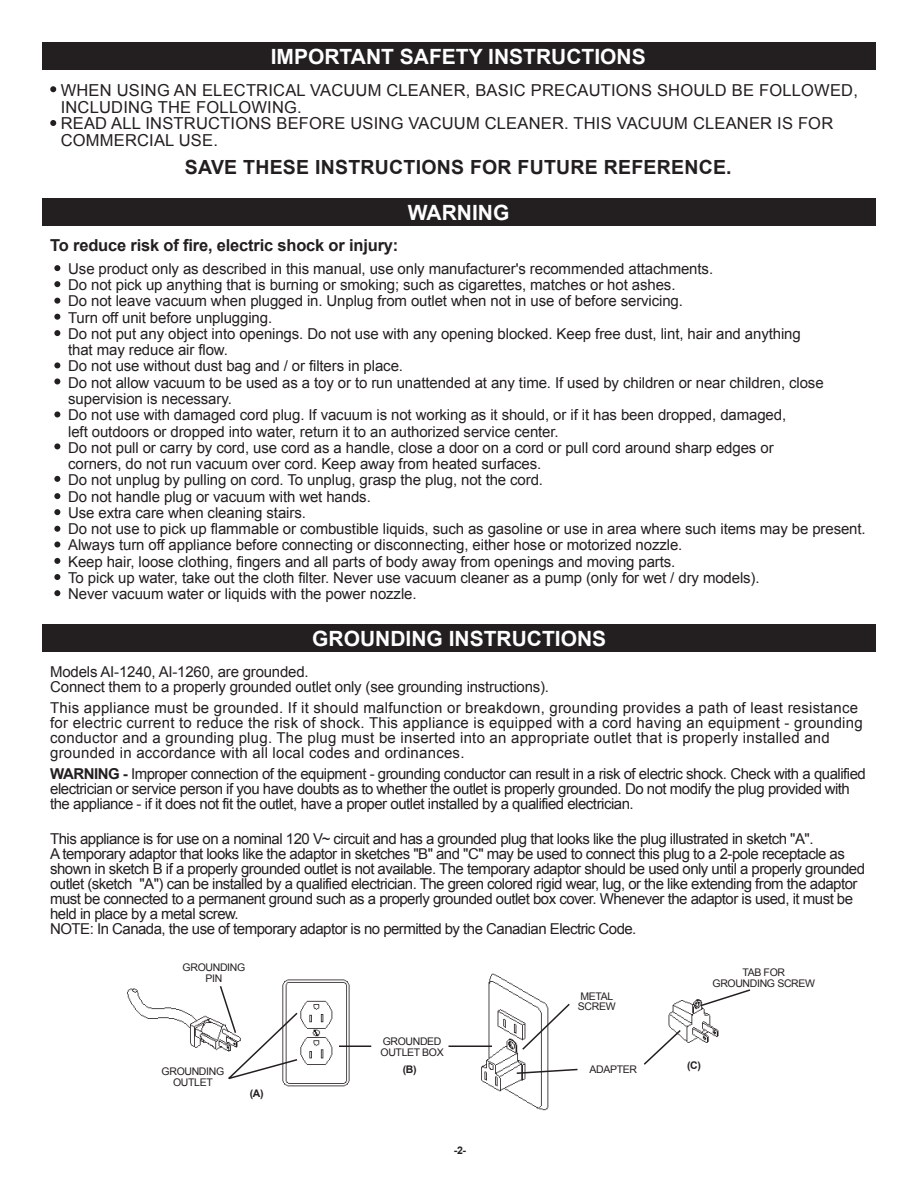
<style>
.page{position:relative;width:918px;height:1188px;background:#fff}
.page>*{position:absolute;margin:0;border:0;box-sizing:border-box;transform-origin:0 0}
.t1{font:700 21px "Arial";color:#fff}
.t2{font:700 19.5px "Arial";letter-spacing:.015em;color:#231f20}
.t3{font:16.5px/16.5px "Arial";letter-spacing:.015em;color:#231f20}
.t4{font:700 16.5px "Arial";letter-spacing:-.01em;color:#231f20}
.t5{font:15px/16.2px "Arial";letter-spacing:-.01em;color:#231f20}
.t6{font:15px/15px "Arial";letter-spacing:-.035em;color:#231f20}
.t7{font:15px/15px "Arial";letter-spacing:.015em;color:#231f20}
.t8{font:10.5px/10.5px "Arial";letter-spacing:-.03em;color:#231f20;text-align:center}
.t9{font:700 10.5px "Arial";color:#231f20}
.s1{font-weight:700}
</style>
<div class="page">
<div style="left:43px;top:43px;width:833px;height:27px;background:#231f20"></div>
<div style="left:43px;top:199px;width:833px;height:27px;background:#231f20"></div>
<svg style="left:54px;top:265px;width:6px;height:6px"></svg>
<svg style="left:54px;top:281px;width:6px;height:6px"></svg>
<svg style="left:54px;top:298px;width:6px;height:6px"></svg>
<svg style="left:54px;top:314px;width:6px;height:6px"></svg>
<svg style="left:54px;top:330px;width:6px;height:6px"></svg>
<svg style="left:54px;top:362px;width:6px;height:6px"></svg>
<svg style="left:54px;top:378px;width:6px;height:6px"></svg>
<svg style="left:54px;top:411px;width:6px;height:6px"></svg>
<svg style="left:54px;top:443px;width:6px;height:6px"></svg>
<svg style="left:54px;top:476px;width:6px;height:6px"></svg>
<svg style="left:54px;top:493px;width:6px;height:6px"></svg>
<svg style="left:54px;top:509px;width:6px;height:6px"></svg>
<svg style="left:54px;top:526px;width:6px;height:6px"></svg>
<svg style="left:54px;top:542px;width:6px;height:6px"></svg>
<svg style="left:54px;top:558px;width:6px;height:6px"></svg>
<svg style="left:54px;top:574px;width:6px;height:6px"></svg>
<svg style="left:54px;top:590px;width:6px;height:6px"></svg>
<div style="left:43px;top:625px;width:833px;height:27px;background:#231f20"></div>
<img style="left:127px;top:973px;width:592px;height:138px">
<svg style="left:219px;top:984px;width:80px;height:98px"></svg>
<hr style="left:339px;top:1046px;width:32px;height:1px;background:#231f20">
<hr style="left:448px;top:1046px;width:44px;height:1px;background:#231f20">
<svg style="left:521px;top:1002px;width:50px;height:49px"></svg>
<svg style="left:515px;top:1068px;width:64px;height:7px"></svg>
<svg style="left:642px;top:1028px;width:40px;height:38px"></svg>
<svg style="left:699px;top:988px;width:52px;height:20px"></svg>
<svg style="left:50px;top:86px;width:6px;height:6px"></svg>
<svg style="left:50px;top:120px;width:6px;height:6px"></svg>
<h1 class="t1" style="left:271px;top:43px;width:376px">IMPORTANT SAFETY INSTRUCTIONS</h1>
<p class="t3" style="left:61px;top:83px;width:799px">WHEN USING AN ELECTRICAL VACUUM CLEANER, BASIC PRECAUTIONS SHOULD BE FOLLOWED, INCLUDING THE FOLLOWING.<br>READ ALL INSTRUCTIONS BEFORE USING VACUUM CLEANER. THIS VACUUM CLEANER IS FOR COMMERCIAL USE.</p>
<h2 class="t2" style="left:185px;top:154px;width:548px">SAVE THESE INSTRUCTIONS FOR FUTURE REFERENCE.</h2>
<p class="t4" style="left:50px;top:234px;width:350px">To reduce risk of fire, electric shock or injury:</p>
<h1 class="t1" style="left:408px;top:199px;width:103px">WARNING</h1>
<p class="t5" style="left:68px;top:261px;width:799px">Use product only as described in this manual, use only manufacturer's recommended attachments.<br>Do not pick up anything that is burning or smoking; such as cigarettes, matches or hot ashes.<br>Do not leave vacuum when plugged in. Unplug from outlet when not in use of before servicing.<br>Turn off unit before unplugging.<br>Do not put any object into openings. Do not use with any opening blocked. Keep free dust, lint, hair and anything<br>that may reduce air flow.<br>Do not use without dust bag and / or filters in place.<br>Do not allow vacuum to be used as a toy or to run unattended at any time. If used by children or near children, close supervision is necessary.<br>Do not use with damaged cord plug. If vacuum is not working as it should, or if it has been dropped, damaged,<br>left outdoors or dropped into water, return it to an authorized service center.<br>Do not pull or carry by cord, use cord as a handle, close a door on a cord or pull cord around sharp edges or<br>corners, do not run vacuum over cord. Keep away from heated surfaces.<br>Do not unplug by pulling on cord. To unplug, grasp the plug, not the cord.<br>Do not handle plug or vacuum with wet hands.<br>Use extra care when cleaning stairs.<br>Do not use to pick up flammable or combustible liquids, such as gasoline or use in area where such items may be present.<br>Always turn off appliance before connecting or disconnecting, either hose or motorized nozzle.<br>Keep hair, loose clothing, fingers and all parts of body away from openings and moving parts.<br>To pick up water, take out the cloth filter. Never use vacuum cleaner as a pump (only for wet / dry models).<br>Never vacuum water or liquids with the power nozzle.</p>
<h1 class="t1" style="left:312px;top:625px;width:296px">GROUNDING INSTRUCTIONS</h1>
<p class="t5" style="left:50px;top:665px;width:500px;line-height:15px">Models AI-1240, AI-1260, are grounded.<br>Connect them to a properly grounded outlet only (see grounding instructions).</p>
<p class="t7" style="left:50px;top:700px;width:814px">This appliance must be grounded. If it should malfunction or breakdown, grounding provides a path of least resistance for electric current to reduce the risk of shock. This appliance is equipped with a cord having an equipment - grounding conductor and a grounding plug. The plug must be inserted into an appropriate outlet that is properly installed and grounded in accordance with all local codes and ordinances.</p>
<p class="t6" style="left:50px;top:767px;width:817px"><span class="s1">WARNING -</span> Improper connection of the equipment - grounding conductor can result in a risk of electric shock. Check with a qualified electrician or service person if you have doubts as to whether the outlet is properly grounded. Do not modify the plug provided with the appliance - if it does not fit the outlet, have a proper outlet installed by a qualified electrician.</p>
<p class="t6" style="left:50px;top:831px;width:816px">This appliance is for use on a nominal 120 V~ circuit and has a grounded plug that looks like the plug illustrated in sketch "A".<br>A temporary adaptor that looks like the adaptor in sketches "B" and "C" may be used to connect this plug to a 2-pole receptacle as shown in sketch B if a properly grounded outlet is not available. The temporary adaptor should be used only until a properly grounded outlet (sketch "A") can be installed by a qualified electrician. The green colored rigid wear, lug, or the like extending from the adaptor must be connected to a permanent ground such as a properly grounded outlet box cover. Whenever the adaptor is used, it must be held in place by a metal screw.<br>NOTE: In Canada, the use of temporary adaptor is no permitted by the Canadian Electric Code.</p>
<p class="t8" style="left:183px;top:962px;width:64px">GROUNDING<br>PIN</p>
<p class="t8" style="left:162px;top:1067px;width:64px">GROUNDING<br>OUTLET</p>
<p class="t9" style="left:250px;top:1087px;width:15px">(A)</p>
<p class="t8" style="left:381px;top:1037px;width:65px;text-align:left">GROUNDED<br>OUTLET BOX</p>
<p class="t8" style="left:578px;top:991px;width:39px;text-align:left">METAL<br>SCREW</p>
<p class="t9" style="left:403px;top:1063px;width:15px">(B)</p>
<p class="t9" style="left:687px;top:1059px;width:15px">(C)</p>
<p class="t8" style="left:590px;top:1064px;width:49px">ADAPTER</p>
<p class="t8" style="left:713px;top:968px;width:104px">TAB FOR<br>GROUNDING SCREW</p>
<p class="t9" style="left:454px;top:1143px;width:14px">-2-</p>
</div>
